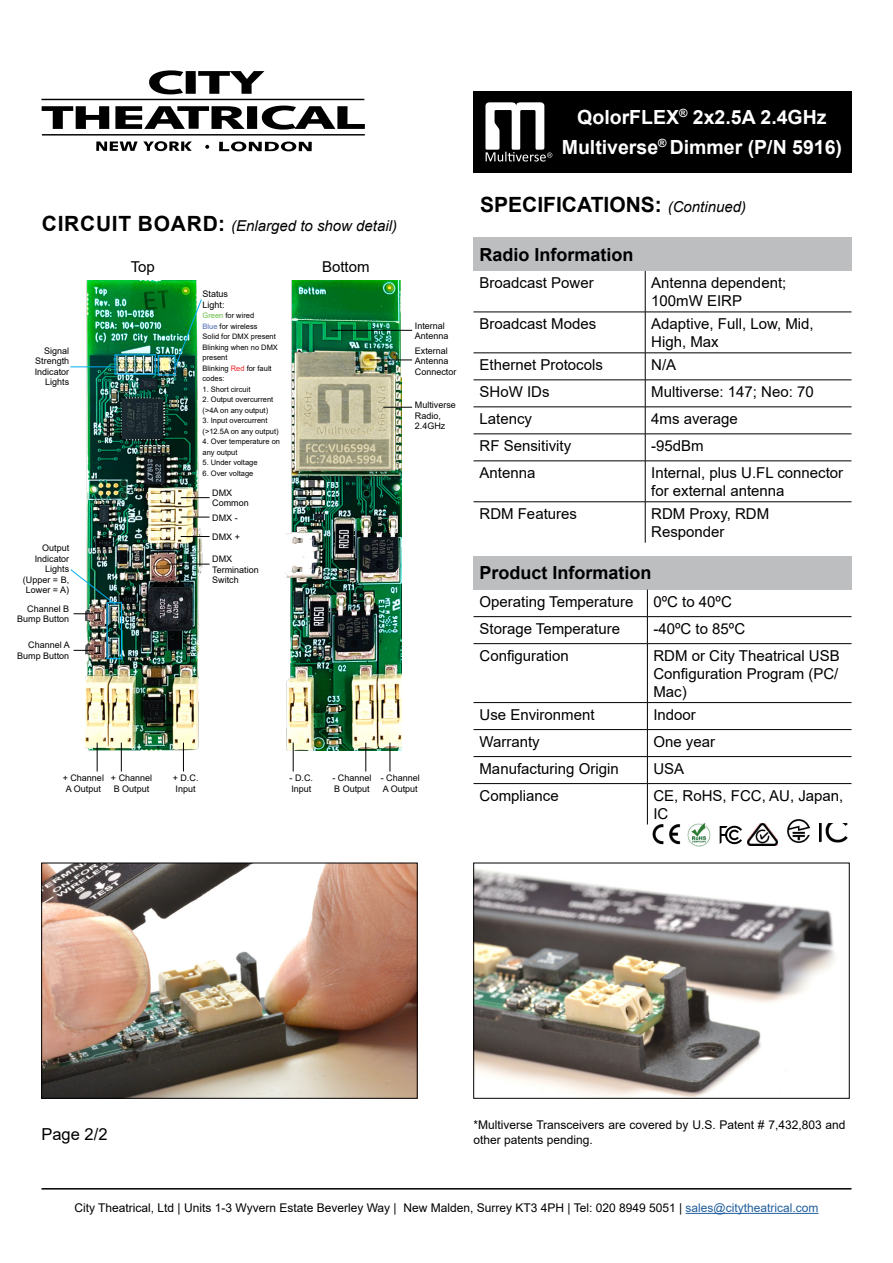
<style>
.page{position:relative;width:893px;height:1263px;background:#fff}
.page>*{position:absolute;margin:0;border:0;box-sizing:border-box;transform-origin:0 0}
.t1{font:700 21px "Arial";color:#000}
.t2{font:700 19.5px/30px "Arial";color:#fff;text-align:center}
.t3{font:700 18px "Arial";color:#000}
.t4{font:16.5px "Arial";color:#000}
.t5{font:15px/18px "Arial";color:#000}
.t6{font:italic 15px "Arial";color:#000}
.t7{font:12px/15px "Arial";color:#000}
.t8{font:9px/10.5px "Arial";color:#000}
.t9{font:7.5px/10.5px "Arial";color:#000}
.s1{font-weight:700;font-style:normal;font-size:21px}
.s2{color:#69bd45}
.s3{color:#4c6bb3}
.s4{color:#ed2124}
.s5{font-weight:400;font-style:italic;font-size:15px}
.s6{color:#215e9e}
</style>
<div class="page">
<svg style="left:41px;top:70px;width:324px;height:81px"></svg>
<hr style="left:41px;top:1188px;width:810px;height:1px;background:#000">
<hr style="left:686px;top:1213px;width:132px;height:1px;background:#215e9e">
<div style="left:473px;top:91px;width:378px;height:81px;background:#000"></div>
<div style="left:473px;top:556px;width:378px;height:34px;background:#bcbec0"></div>
<svg style="left:647px;top:590px;width:1px;height:53px"></svg>
<hr style="left:647px;top:644px;width:1px;height:58px;background:#000">
<svg style="left:647px;top:703px;width:1px;height:80px"></svg>
<hr style="left:647px;top:784px;width:1px;height:40px;background:#000">
<hr style="left:473px;top:729px;width:174px;height:1px;background:#000">
<hr style="left:647px;top:729px;width:204px;height:1px;background:#000">
<hr style="left:473px;top:756px;width:174px;height:1px;background:#000">
<hr style="left:647px;top:756px;width:204px;height:1px;background:#000">
<hr style="left:473px;top:783px;width:174px;height:1px;background:#000">
<hr style="left:647px;top:783px;width:204px;height:1px;background:#000">
<hr style="left:473px;top:702px;width:174px;height:1px;background:#000">
<hr style="left:647px;top:702px;width:204px;height:1px;background:#000">
<hr style="left:473px;top:616px;width:174px;height:1px;background:#000">
<hr style="left:647px;top:616px;width:204px;height:1px;background:#000">
<hr style="left:473px;top:643px;width:174px;height:1px;background:#000">
<hr style="left:647px;top:643px;width:204px;height:1px;background:#000">
<svg style="left:485px;top:102px;width:67px;height:59px"></svg>
<img style="left:43px;top:865px;width:372px;height:231px">
<div style="left:41px;top:863px;width:376px;height:235px;border:1px solid #000"></div>
<img style="left:475px;top:869px;width:360px;height:227px">
<div style="left:473px;top:237px;width:378px;height:34px;background:#bcbec0"></div>
<hr style="left:473px;top:312px;width:172px;height:1px;background:#000">
<hr style="left:645px;top:312px;width:206px;height:1px;background:#000">
<hr style="left:645px;top:271px;width:1px;height:41px;background:#000">
<hr style="left:645px;top:312px;width:1px;height:41px;background:#000">
<svg style="left:645px;top:354px;width:1px;height:107px"></svg>
<hr style="left:645px;top:461px;width:1px;height:41px;background:#000">
<hr style="left:645px;top:502px;width:1px;height:41px;background:#000">
<hr style="left:473px;top:353px;width:172px;height:1px;background:#000">
<hr style="left:645px;top:353px;width:206px;height:1px;background:#000">
<hr style="left:473px;top:380px;width:172px;height:1px;background:#000">
<hr style="left:645px;top:380px;width:206px;height:1px;background:#000">
<hr style="left:473px;top:407px;width:172px;height:1px;background:#000">
<hr style="left:645px;top:407px;width:206px;height:1px;background:#000">
<hr style="left:473px;top:434px;width:172px;height:1px;background:#000">
<hr style="left:645px;top:434px;width:206px;height:1px;background:#000">
<hr style="left:473px;top:461px;width:172px;height:1px;background:#000">
<hr style="left:645px;top:461px;width:206px;height:1px;background:#000">
<hr style="left:473px;top:501px;width:172px;height:1px;background:#000">
<hr style="left:645px;top:501px;width:206px;height:1px;background:#000">
<svg style="left:720px;top:826px;width:22px;height:18px"></svg>
<img style="left:652px;top:824px;width:28px;height:21px">
<img style="left:748px;top:823px;width:30px;height:22px">
<img style="left:787px;top:820px;width:23px;height:22px">
<img style="left:820px;top:823px;width:28px;height:20px">
<img style="left:687px;top:823px;width:24px;height:24px">
<img style="left:86px;top:281px;width:117px;height:469px">
<img style="left:286px;top:281px;width:115px;height:469px">
<hr style="left:70px;top:367px;width:46px;height:1px;background:#00aeef">
<svg style="left:97px;top:743px;width:1px;height:28px"></svg>
<svg style="left:121px;top:743px;width:1px;height:28px"></svg>
<svg style="left:183px;top:743px;width:1px;height:28px"></svg>
<svg style="left:181px;top:497px;width:29px;height:1px"></svg>
<svg style="left:181px;top:517px;width:29px;height:1px"></svg>
<svg style="left:181px;top:536px;width:29px;height:1px"></svg>
<hr style="left:167px;top:564px;width:43px;height:1px;background:#000">
<hr style="left:331px;top:330px;width:81px;height:1px;background:#000">
<svg style="left:383px;top:407px;width:29px;height:1px"></svg>
<hr style="left:369px;top:360px;width:43px;height:1px;background:#000">
<svg style="left:293px;top:743px;width:1px;height:28px"></svg>
<svg style="left:366px;top:743px;width:1px;height:28px"></svg>
<svg style="left:390px;top:743px;width:1px;height:28px"></svg>
<img style="left:70px;top:569px;width:53px;height:91px">
<img style="left:114px;top:299px;width:88px;height:77px">
<p class="t6" style="left:42px;top:216px;width:357px"><span class="s1">CIRCUIT BOARD:</span> (Enlarged to show detail)</p>
<p class="t8" style="left:35px;top:345px;width:36px;text-align:right">Signal<br>Strength<br>Indicator<br>Lights</p>
<p class="t8" style="left:23px;top:543px;width:48px;text-align:right">Output<br>Indicator<br>Lights (Upper = B,<br>Lower = A)</p>
<p class="t8" style="left:17px;top:603px;width:54px;text-align:right">Channel B<br>Bump Button</p>
<p class="t8" style="left:17px;top:640px;width:54px;text-align:right">Channel A<br>Bump Button</p>
<p class="t5" style="left:131px;top:257px;width:26px">Top</p>
<p class="t5" style="left:322px;top:257px;width:49px">Bottom</p>
<p class="t8" style="left:203px;top:289px;width:27px">Status<br>Light:</p>
<p class="t9" style="left:203px;top:310px;width:77px"><span class="s2">Green</span> for wired<br><span class="s3">Blue</span> for wireless<br>Solid for DMX present<br>Blinking when no DMX present<br>Blinking <span class="s4">Red</span> for fault codes:</p>
<p class="t9" style="left:203px;top:384px;width:49px">1. Short circuit</p>
<p class="t9" style="left:203px;top:394px;width:72px">2. Output overcurrent (&gt;4A on any output)</p>
<p class="t9" style="left:203px;top:415px;width:78px">3. Input overcurrent (&gt;12.5A on any output)</p>
<p class="t9" style="left:203px;top:436px;width:79px">4. Over temperature on any output</p>
<p class="t9" style="left:203px;top:457px;width:57px">5. Under voltage</p>
<p class="t9" style="left:203px;top:468px;width:52px">6. Over voltage</p>
<p class="t8" style="left:212px;top:487px;width:38px">DMX<br>Common</p>
<p class="t8" style="left:212px;top:508px;width:29px;line-height:19px">DMX -<br>DMX +</p>
<p class="t8" style="left:212px;top:554px;width:48px">DMX<br>Termination<br>Switch</p>
<p class="t8" style="left:415px;top:320px;width:35px">Internal<br>Antenna</p>
<p class="t8" style="left:415px;top:345px;width:43px">External<br>Antenna<br>Connector</p>
<p class="t8" style="left:415px;top:400px;width:43px">Multiverse<br>Radio,<br>2.4GHz</p>
<p class="t8" style="left:63px;top:773px;width:43px;text-align:center">+ Channel<br>A Output</p>
<p class="t8" style="left:111px;top:773px;width:43px;text-align:center">+ Channel<br>B Output</p>
<p class="t8" style="left:173px;top:773px;width:27px;text-align:center">+ D.C.<br>Input</p>
<p class="t8" style="left:290px;top:773px;width:25px">- D.C.<br>Input</p>
<p class="t8" style="left:332px;top:773px;width:41px">- Channel<br>B Output</p>
<p class="t8" style="left:381px;top:773px;width:41px">- Channel<br>A Output</p>
<h2 class="t2" style="left:562px;top:102px;width:282px">QolorFLEX<sup>®</sup> 2x2.5A 2.4GHz<br>Multiverse<sup>®</sup> Dimmer (P/N 5916)</h2>
<h1 class="t1" style="left:480px;top:190px;width:267px">SPECIFICATIONS: <span class="s5">(Continued)</span></h1>
<p class="t3" style="left:479px;top:242px;width:156px">Radio Information</p>
<p class="t5" style="left:479px;top:274px;width:116px">Broadcast Power</p>
<p class="t5" style="left:651px;top:274px;width:137px">Antenna dependent;<br>100mW EIRP</p>
<p class="t5" style="left:479px;top:314px;width:118px">Broadcast Modes</p>
<p class="t5" style="left:651px;top:314px;width:164px">Adaptive, Full, Low, Mid,<br>High, Max</p>
<p class="t5" style="left:479px;top:355px;width:125px">Ethernet Protocols</p>
<p class="t5" style="left:651px;top:355px;width:27px">N/A</p>
<p class="t5" style="left:479px;top:382px;width:72px">SHoW IDs</p>
<p class="t5" style="left:651px;top:382px;width:164px">Multiverse: 147; Neo: 70</p>
<p class="t5" style="left:479px;top:409px;width:54px">Latency</p>
<p class="t5" style="left:651px;top:409px;width:88px">4ms average</p>
<p class="t5" style="left:479px;top:436px;width:93px">RF Sensitivity</p>
<p class="t5" style="left:651px;top:436px;width:54px">-95dBm</p>
<p class="t5" style="left:479px;top:463px;width:57px">Antenna</p>
<p class="t5" style="left:651px;top:463px;width:194px">Internal, plus U.FL connector for external antenna</p>
<p class="t5" style="left:479px;top:504px;width:99px">RDM Features</p>
<p class="t5" style="left:651px;top:504px;width:120px">RDM Proxy, RDM<br>Responder</p>
<p class="t3" style="left:479px;top:560px;width:174px">Product Information</p>
<p class="t5" style="left:479px;top:592px;width:155px">Operating Temperature</p>
<p class="t5" style="left:653px;top:592px;width:80px">0ºC to 40ºC</p>
<p class="t5" style="left:479px;top:619px;width:142px">Storage Temperature</p>
<p class="t5" style="left:653px;top:619px;width:93px">-40ºC to 85ºC</p>
<p class="t5" style="left:479px;top:646px;width:91px">Configuration</p>
<p class="t5" style="left:653px;top:646px;width:188px;text-align:justify">RDM or City Theatrical USB Configuration Program (PC/ Mac)</p>
<p class="t5" style="left:479px;top:705px;width:117px">Use Environment</p>
<p class="t5" style="left:653px;top:705px;width:44px">Indoor</p>
<p class="t5" style="left:479px;top:732px;width:62px">Warranty</p>
<p class="t5" style="left:653px;top:732px;width:63px">One year</p>
<p class="t5" style="left:479px;top:759px;width:141px">Manufacturing Origin</p>
<p class="t5" style="left:653px;top:759px;width:32px">USA</p>
<p class="t5" style="left:479px;top:786px;width:81px">Compliance</p>
<p class="t5" style="left:653px;top:786px;width:192px">CE, RoHS, FCC, AU, Japan,<br>IC</p>
<p class="t4" style="left:41px;top:1123px;width:68px">Page 2/2</p>
<p class="t7" style="left:473px;top:1117px;width:374px">*Multiverse Transceivers are covered by U.S. Patent # 7,432,803 and other patents pending.</p>
<p class="t7" style="left:74px;top:1200px;width:745px">City Theatrical, Ltd | Units 1-3 Wyvern Estate Beverley Way | New Malden, Surrey KT3 4PH | Tel: 020 8949 5051 | <span class="s6">sales@citytheatrical.com</span></p>
</div>
